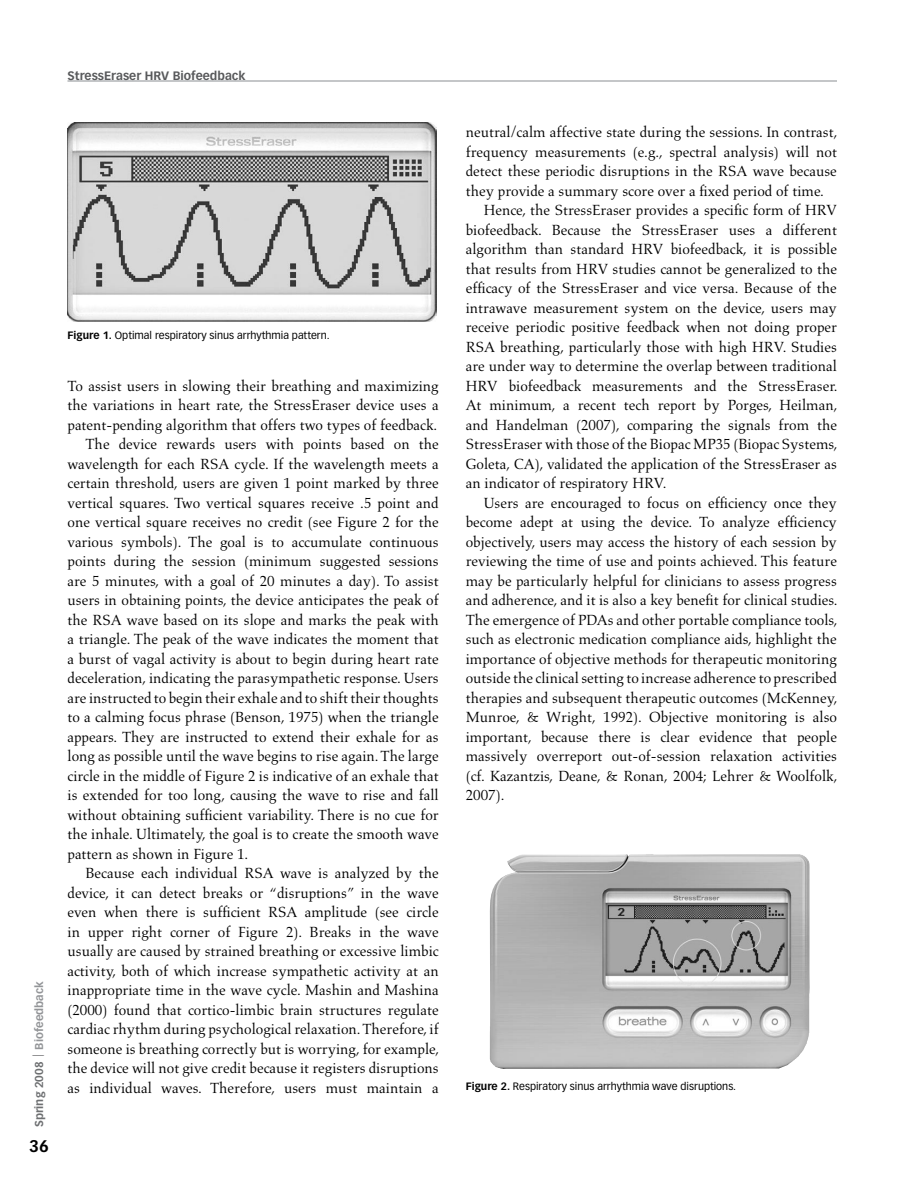
<style>
.page{position:relative;width:918px;height:1188px;background:#fff}
.page>*{position:absolute;margin:0;border:0;box-sizing:border-box;transform-origin:0 0}
.t1{font:700 16.5px "Vectora LH";color:#000}
.t2{font:15px "Aldus";color:#000}
.t3{font:700 12px "Vectora LH";color:#58595b}
.t4{font:700 11.25px "Vectora LH";color:#939598}
.t5{font:10.5px "Vectora LH";color:#000}
.s1{color:#6d6f71}
.s2{font-weight:700}
</style>
<div class="page">
<hr style="left:68px;top:80px;width:769px;height:2px;background:#b1b4b6">
<img style="left:68px;top:123px;width:369px;height:198px">
<img style="left:489px;top:854px;width:321px;height:215px">
<p class="t3" style="left:68px;top:69px;width:179px">StressEraser HRV Biofeedback</p>
<p class="t4" style="left:32px;top:1127px;width:147px;rotate:-90deg"><span class="s1">Spring 2008</span> Biofeedback</p>
<p class="t1" style="left:29px;top:1136px;width:21px">36</p>
<p class="t5" style="left:68px;top:329px;width:264px"><span class="s2">Figure 1.</span> Optimal respiratory sinus arrhythmia pattern.</p>
<p class="t2" style="left:68px;top:377px;width:373px">To assist users in slowing their breathing and maximizing</p>
<p class="t2" style="left:68px;top:397px;width:373px">the variations in heart rate, the StressEraser device uses a</p>
<p class="t2" style="left:68px;top:416px;width:371px">patent-pending algorithm that offers two types of feedback.</p>
<p class="t2" style="left:86px;top:436px;width:355px">The device rewards users with points based on the</p>
<p class="t2" style="left:68px;top:455px;width:373px">wavelength for each RSA cycle. If the wavelength meets a</p>
<p class="t2" style="left:68px;top:475px;width:373px">certain threshold, users are given 1 point marked by three</p>
<p class="t2" style="left:68px;top:494px;width:373px">vertical squares. Two vertical squares receive .5 point and</p>
<p class="t2" style="left:68px;top:514px;width:373px">one vertical square receives no credit (see Figure 2 for the</p>
<p class="t2" style="left:68px;top:533px;width:373px">various symbols). The goal is to accumulate continuous</p>
<p class="t2" style="left:68px;top:553px;width:373px">points during the session (minimum suggested sessions</p>
<p class="t2" style="left:68px;top:572px;width:373px">are 5 minutes, with a goal of 20 minutes a day). To assist</p>
<p class="t2" style="left:68px;top:592px;width:373px">users in obtaining points, the device anticipates the peak of</p>
<p class="t2" style="left:68px;top:611px;width:373px">the RSA wave based on its slope and marks the peak with</p>
<p class="t2" style="left:68px;top:631px;width:373px">a triangle. The peak of the wave indicates the moment that</p>
<p class="t2" style="left:68px;top:650px;width:373px">a burst of vagal activity is about to begin during heart rate</p>
<p class="t2" style="left:68px;top:670px;width:373px">deceleration, indicating the parasympathetic response. Users</p>
<p class="t2" style="left:68px;top:689px;width:373px">are instructed to begin their exhale and to shift their thoughts</p>
<p class="t2" style="left:68px;top:709px;width:373px">to a calming focus phrase (Benson, 1975) when the triangle</p>
<p class="t2" style="left:68px;top:728px;width:373px">appears. They are instructed to extend their exhale for as</p>
<p class="t2" style="left:68px;top:748px;width:373px">long as possible until the wave begins to rise again. The large</p>
<p class="t2" style="left:68px;top:767px;width:373px">circle in the middle of Figure 2 is indicative of an exhale that</p>
<p class="t2" style="left:68px;top:787px;width:373px">is extended for too long, causing the wave to rise and fall</p>
<p class="t2" style="left:68px;top:806px;width:373px">without obtaining sufficient variability. There is no cue for</p>
<p class="t2" style="left:68px;top:826px;width:373px">the inhale. Ultimately, the goal is to create the smooth wave</p>
<p class="t2" style="left:68px;top:845px;width:182px">pattern as shown in Figure 1.</p>
<p class="t2" style="left:86px;top:865px;width:355px">Because each individual RSA wave is analyzed by the</p>
<p class="t2" style="left:68px;top:884px;width:373px">device, it can detect breaks or “disruptions” in the wave</p>
<p class="t2" style="left:68px;top:904px;width:373px">even when there is sufficient RSA amplitude (see circle</p>
<p class="t2" style="left:68px;top:923px;width:373px">in upper right corner of Figure 2). Breaks in the wave</p>
<p class="t2" style="left:68px;top:943px;width:373px">usually are caused by strained breathing or excessive limbic</p>
<p class="t2" style="left:68px;top:962px;width:373px">activity, both of which increase sympathetic activity at an</p>
<p class="t2" style="left:68px;top:982px;width:373px">inappropriate time in the wave cycle. Mashin and Mashina</p>
<p class="t2" style="left:68px;top:1001px;width:373px">(2000) found that cortico-limbic brain structures regulate</p>
<p class="t2" style="left:68px;top:1021px;width:373px">cardiac rhythm during psychological relaxation. Therefore, if</p>
<p class="t2" style="left:68px;top:1040px;width:373px">someone is breathing correctly but is worrying, for example,</p>
<p class="t2" style="left:68px;top:1060px;width:373px">the device will not give credit because it registers disruptions</p>
<p class="t2" style="left:68px;top:1079px;width:373px">as individual waves. Therefore, users must maintain a</p>
<p class="t2" style="left:466px;top:124px;width:373px">neutral/calm affective state during the sessions. In contrast,</p>
<p class="t2" style="left:466px;top:143px;width:373px">frequency measurements (e.g., spectral analysis) will not</p>
<p class="t2" style="left:466px;top:163px;width:373px">detect these periodic disruptions in the RSA wave because</p>
<p class="t2" style="left:466px;top:182px;width:360px">they provide a summary score over a fixed period of time.</p>
<p class="t2" style="left:484px;top:202px;width:355px">Hence, the StressEraser provides a specific form of HRV</p>
<p class="t2" style="left:466px;top:221px;width:373px">biofeedback. Because the StressEraser uses a different</p>
<p class="t2" style="left:466px;top:241px;width:373px">algorithm than standard HRV biofeedback, it is possible</p>
<p class="t2" style="left:466px;top:260px;width:373px">that results from HRV studies cannot be generalized to the</p>
<p class="t2" style="left:466px;top:280px;width:373px">efficacy of the StressEraser and vice versa. Because of the</p>
<p class="t2" style="left:466px;top:299px;width:373px">intrawave measurement system on the device, users may</p>
<p class="t2" style="left:466px;top:319px;width:373px">receive periodic positive feedback when not doing proper</p>
<p class="t2" style="left:466px;top:338px;width:373px">RSA breathing, particularly those with high HRV. Studies</p>
<p class="t2" style="left:466px;top:358px;width:373px">are under way to determine the overlap between traditional</p>
<p class="t2" style="left:466px;top:377px;width:373px">HRV biofeedback measurements and the StressEraser.</p>
<p class="t2" style="left:466px;top:397px;width:373px">At minimum, a recent tech report by Porges, Heilman,</p>
<p class="t2" style="left:466px;top:416px;width:373px">and Handelman (2007), comparing the signals from the</p>
<p class="t2" style="left:466px;top:436px;width:373px">StressEraser with those of the Biopac MP35 (Biopac Systems,</p>
<p class="t2" style="left:466px;top:455px;width:373px">Goleta, CA), validated the application of the StressEraser as</p>
<p class="t2" style="left:466px;top:475px;width:202px">an indicator of respiratory HRV.</p>
<p class="t2" style="left:484px;top:494px;width:355px">Users are encouraged to focus on efficiency once they</p>
<p class="t2" style="left:466px;top:514px;width:373px">become adept at using the device. To analyze efficiency</p>
<p class="t2" style="left:466px;top:533px;width:373px">objectively, users may access the history of each session by</p>
<p class="t2" style="left:466px;top:553px;width:373px">reviewing the time of use and points achieved. This feature</p>
<p class="t2" style="left:466px;top:572px;width:373px">may be particularly helpful for clinicians to assess progress</p>
<p class="t2" style="left:466px;top:592px;width:373px">and adherence, and it is also a key benefit for clinical studies.</p>
<p class="t2" style="left:466px;top:611px;width:373px">The emergence of PDAs and other portable compliance tools,</p>
<p class="t2" style="left:466px;top:631px;width:373px">such as electronic medication compliance aids, highlight the</p>
<p class="t2" style="left:466px;top:650px;width:373px">importance of objective methods for therapeutic monitoring</p>
<p class="t2" style="left:466px;top:670px;width:373px">outside the clinical setting to increase adherence to prescribed</p>
<p class="t2" style="left:466px;top:689px;width:373px">therapies and subsequent therapeutic outcomes (McKenney,</p>
<p class="t2" style="left:466px;top:709px;width:373px">Munroe, &amp; Wright, 1992). Objective monitoring is also</p>
<p class="t2" style="left:466px;top:728px;width:373px">important, because there is clear evidence that people</p>
<p class="t2" style="left:466px;top:748px;width:373px">massively overreport out-of-session relaxation activities</p>
<p class="t2" style="left:466px;top:767px;width:373px">(cf. Kazantzis, Deane, &amp; Ronan, 2004; Lehrer &amp; Woolfolk,</p>
<p class="t2" style="left:466px;top:787px;width:40px">2007).</p>
<p class="t5" style="left:466px;top:1080px;width:272px"><span class="s2">Figure 2.</span> Respiratory sinus arrhythmia wave disruptions.</p>
</div>
